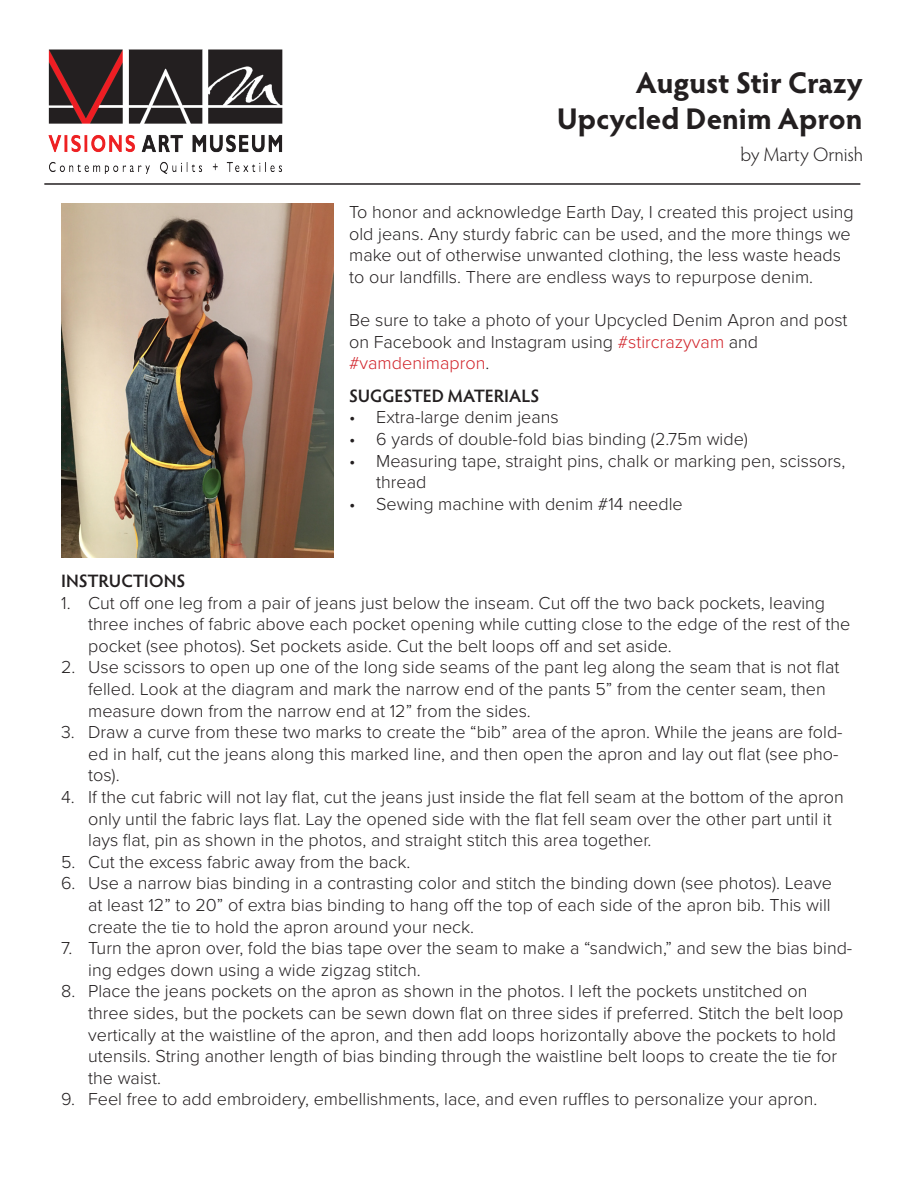
<style>
.page{position:relative;width:918px;height:1188px;background:#fff}
.page>*{position:absolute;margin:0;border:0;box-sizing:border-box;transform-origin:0 0}
.t1{font:700 30px "Hypatia Sans Pro";color:#231f20}
.t2{font:300 19.5px "Hypatia Sans Pro";color:#231f20}
.t3{font:300 18px/21.6px "Proxima Nova";color:#231f20}
.t4{font:600 18px "Hypatia Sans Pro";letter-spacing:-.005em;color:#231f20}
.t5{font:300 18px "Proxima Nova";color:#d1232a}
.s1{color:#d1232a}
.s2{color:#231f20}
</style>
<div class="page">
<img style="left:48px;top:49px;width:234px;height:125px">
<hr style="left:44px;top:183px;width:816px;height:2px;background:#231f20">
<img style="left:61px;top:204px;width:272px;height:353px">
<p class="t1" style="left:636px;top:61px;width:228px">August Stir Crazy</p>
<p class="t1" style="left:557px;top:97px;width:307px">Upcycled Denim Apron</p>
<p class="t2" style="left:740px;top:142px;width:124px">by Marty Ornish</p>
<p class="t3" style="left:349px;top:200px;width:506px">To honor and acknowledge Earth Day, I created this project using old jeans. Any sturdy fabric can be used, and the more things we make out of otherwise unwanted clothing, the less waste heads to our landfills. There are endless ways to repurpose denim.</p>
<p class="t3" style="left:349px;top:308px;width:500px">Be sure to take a photo of your Upcycled Denim Apron and post on Facebook and Instagram using <span class="s1">#stircrazyvam</span> and</p>
<p class="t5" style="left:349px;top:350px;width:142px">#vamdenimapron<span class="s2">.</span></p>
<p class="t4" style="left:349px;top:383px;width:192px">SUGGESTED MATERIALS</p>
<p class="t3" style="left:349px;top:406px;width:211px">• Extra-large denim jeans</p>
<p class="t3" style="left:349px;top:427px;width:400px">• 6 yards of double-fold bias binding (2.75m wide)</p>
<p class="t3" style="left:376px;top:449px;width:471px;text-indent:-27px">• Measuring tape, straight pins, chalk or marking pen, scissors, thread</p>
<p class="t3" style="left:349px;top:492px;width:335px">• Sewing machine with denim #14 needle</p>
<p class="t4" style="left:61px;top:568px;width:126px">INSTRUCTIONS</p>
<p class="t3" style="left:88px;top:591px;width:764px;text-indent:-27px">1. Cut off one leg from a pair of jeans just below the inseam. Cut off the two back pockets, leaving three inches of fabric above each pocket opening while cutting close to the edge of the rest of the pocket (see photos). Set pockets aside. Cut the belt loops off and set aside.</p>
<p class="t3" style="left:88px;top:656px;width:753px;text-indent:-27px">2. Use scissors to open up one of the long side seams of the pant leg along the seam that is not flat felled. Look at the diagram and mark the narrow end of the pants 5” from the center seam, then measure down from the narrow end at 12” from the sides.</p>
<p class="t3" style="left:88px;top:721px;width:756px;text-indent:-27px">3. Draw a curve from these two marks to create the “bib” area of the apron. While the jeans are fold&shy;ed in half, cut the jeans along this marked line, and then open the apron and lay out flat (see pho&shy;tos).</p>
<p class="t3" style="left:88px;top:785px;width:757px;text-indent:-27px">4. If the cut fabric will not lay flat, cut the jeans just inside the flat fell seam at the bottom of the apron only until the fabric lays flat. Lay the opened side with the flat fell seam over the other part until it lays flat, pin as shown in the photos, and straight stitch this area together.</p>
<p class="t3" style="left:61px;top:850px;width:351px">5. Cut the excess fabric away from the back.</p>
<p class="t3" style="left:88px;top:872px;width:745px;text-align:justify;text-indent:-27px">6. Use a narrow bias binding in a contrasting color and stitch the binding down (see photos). Leave at least 12” to 20” of extra bias binding to hang off the top of each side of the apron bib. This will create the tie to hold the apron around your neck.</p>
<p class="t3" style="left:88px;top:937px;width:766px;text-indent:-27px">7. Turn the apron over, fold the bias tape over the seam to make a “sandwich,” and sew the bias bind&shy;ing edges down using a wide zigzag stitch.</p>
<p class="t3" style="left:88px;top:980px;width:757px;text-indent:-27px">8. Place the jeans pockets on the apron as shown in the photos. I left the pockets unstitched on three sides, but the pockets can be sewn down flat on three sides if preferred. Stitch the belt loop vertically at the waistline of the apron, and then add loops horizontally above the pockets to hold utensils. String another length of bias binding through the waistline belt loops to create the tie for the waist.</p>
<p class="t3" style="left:61px;top:1088px;width:758px">9. Feel free to add embroidery, embellishments, lace, and even ruffles to personalize your apron.</p>
</div>
